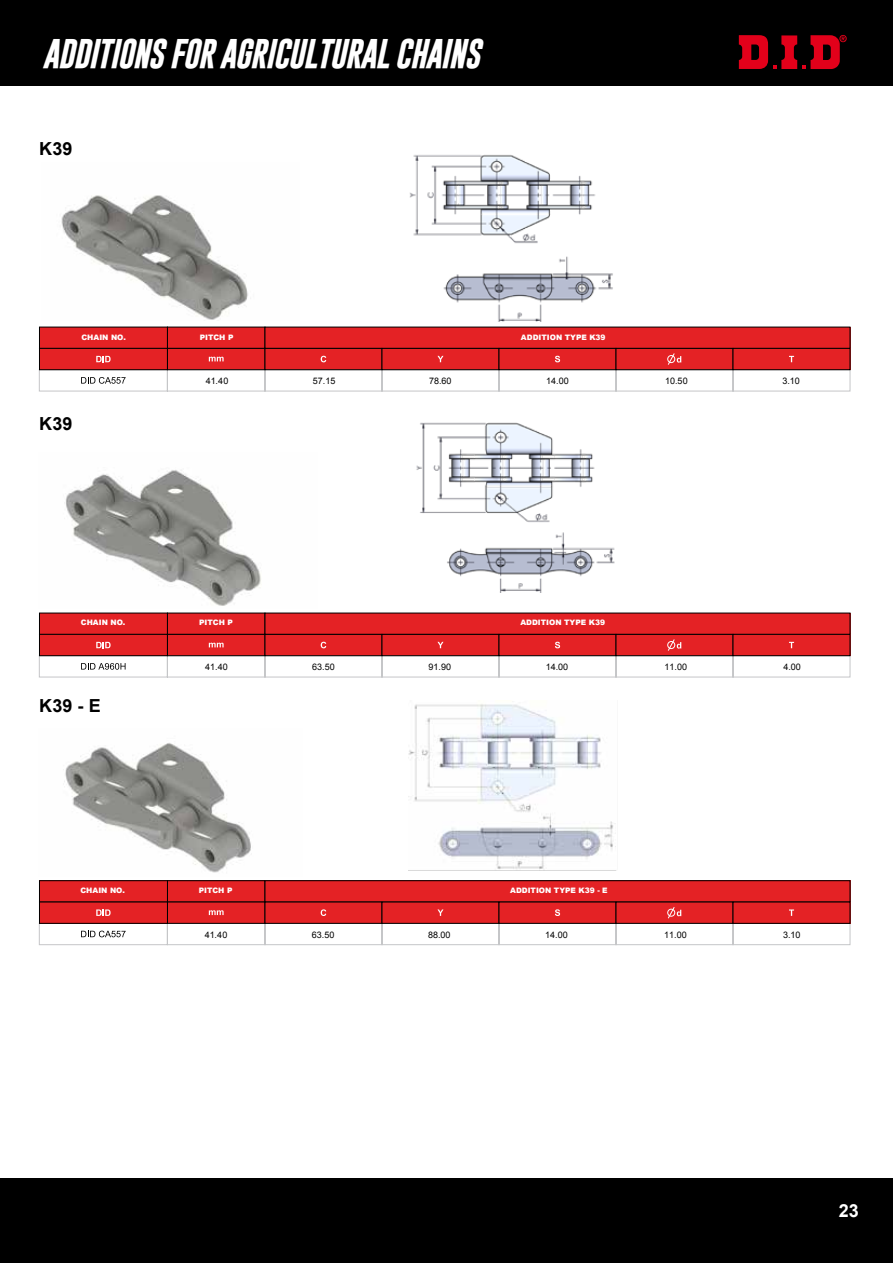
<style>
.page{position:relative;width:893px;height:1263px;background:#fff}
.page>*{position:absolute;margin:0;border:0;box-sizing:border-box;transform-origin:0 0}
.t1{font:italic 700 30px "Gobold";letter-spacing:-.03em;color:#fff}
.t2{font:700 18px "Arial";letter-spacing:.01em;color:#000}
.t3{font:700 18px "Arial";color:#fff}
.t4{font:9px "Arial";color:#000}
.t5{font:900 7.5px "Arial";color:#fff}
</style>
<div class="page">
<div style="left:0;top:1178px;width:893px;height:85px;background:#000"></div>
<div style="left:0;top:0;width:893px;height:86px;background:#000"></div>
<svg style="left:739px;top:35px;width:108px;height:34px"></svg>
<div style="left:39px;top:327px;width:128px;height:21px;background:#e42225"></div>
<div style="left:39px;top:348px;width:128px;height:22px;background:#e42225"></div>
<div style="left:39px;top:348px;width:129px;height:22px;border:1px solid #000"></div>
<div style="left:167px;top:327px;width:98px;height:21px;background:#e42225"></div>
<div style="left:265px;top:327px;width:585px;height:21px;background:#e42225"></div>
<div style="left:167px;top:348px;width:98px;height:22px;background:#e42225;border:1px solid #000"></div>
<div style="left:265px;top:348px;width:117px;height:22px;background:#e42225;border:1px solid #000"></div>
<div style="left:382px;top:348px;width:117px;height:22px;background:#e42225;border:1px solid #000"></div>
<div style="left:499px;top:348px;width:117px;height:22px;background:#e42225;border:1px solid #000"></div>
<div style="left:616px;top:348px;width:117px;height:22px;background:#e42225;border:1px solid #000"></div>
<div style="left:733px;top:348px;width:117px;height:22px;background:#e42225"></div>
<div style="left:733px;top:348px;width:117px;height:22px;border:1px solid #000"></div>
<svg style="left:39px;top:352px;width:811px;height:39px"></svg>
<div style="left:39px;top:613px;width:128px;height:21px;background:#e42225"></div>
<div style="left:39px;top:634px;width:128px;height:22px;background:#e42225"></div>
<div style="left:39px;top:634px;width:129px;height:22px;border:1px solid #000"></div>
<div style="left:167px;top:613px;width:98px;height:21px;background:#e42225"></div>
<div style="left:265px;top:613px;width:585px;height:21px;background:#e42225"></div>
<div style="left:167px;top:634px;width:98px;height:22px;background:#e42225;border:1px solid #000"></div>
<div style="left:265px;top:634px;width:117px;height:22px;background:#e42225;border:1px solid #000"></div>
<div style="left:382px;top:634px;width:117px;height:22px;background:#e42225;border:1px solid #000"></div>
<div style="left:499px;top:634px;width:117px;height:22px;background:#e42225;border:1px solid #000"></div>
<div style="left:616px;top:634px;width:117px;height:22px;background:#e42225;border:1px solid #000"></div>
<div style="left:733px;top:634px;width:117px;height:22px;background:#e42225"></div>
<div style="left:733px;top:634px;width:117px;height:22px;border:1px solid #000"></div>
<svg style="left:39px;top:638px;width:811px;height:39px"></svg>
<div style="left:167px;top:881px;width:98px;height:21px;background:#e42225"></div>
<div style="left:167px;top:880px;width:98px;height:22px;border:1px solid #000"></div>
<div style="left:265px;top:881px;width:585px;height:21px;background:#e42225"></div>
<div style="left:265px;top:880px;width:585px;height:22px;border:1px solid #000"></div>
<div style="left:167px;top:901px;width:98px;height:23px;background:linear-gradient(to right,#e42225,#e42225)"></div>
<div style="left:265px;top:901px;width:117px;height:23px;background:linear-gradient(to right,#e42225,#e42225)"></div>
<div style="left:382px;top:901px;width:117px;height:23px;background:linear-gradient(to right,#e42225,#e42225)"></div>
<div style="left:499px;top:901px;width:117px;height:23px;background:linear-gradient(to right,#e42225,#e42225)"></div>
<div style="left:616px;top:901px;width:117px;height:23px;background:linear-gradient(to right,#e42225,#e42225)"></div>
<div style="left:733px;top:902px;width:117px;height:21px;background:#e42225"></div>
<div style="left:39px;top:881px;width:128px;height:21px;background:#e42225"></div>
<div style="left:39px;top:880px;width:129px;height:22px;border:1px solid #000"></div>
<div style="left:39px;top:902px;width:128px;height:21px;background:#e42225"></div>
<svg style="left:39px;top:906px;width:811px;height:39px"></svg>
<img style="left:61px;top:195px;width:187px;height:125px">
<img style="left:409px;top:155px;width:204px;height:167px">
<img style="left:64px;top:470px;width:197px;height:136px">
<img style="left:416px;top:422px;width:199px;height:171px">
<img style="left:63px;top:743px;width:188px;height:130px">
<img style="left:409px;top:704px;width:208px;height:167px">
<h1 class="t1" style="left:43px;top:34px;width:439px">ADDITIONS FOR AGRICULTURAL CHAINS</h1>
<h2 class="t2" style="left:39px;top:136px;width:35px">K39</h2>
<p class="t5" style="left:81px;top:331px;width:46px">CHAIN NO.</p>
<p class="t5" style="left:200px;top:331px;width:35px">PITCH P</p>
<p class="t5" style="left:521px;top:331px;width:86px">ADDITION TYPE K39</p>
<p class="t4" style="left:313px;top:375px;width:24px">57.15</p>
<p class="t4" style="left:429px;top:375px;width:24px">78.60</p>
<p class="t4" style="left:546px;top:375px;width:24px">14.00</p>
<p class="t4" style="left:665px;top:375px;width:24px">10.50</p>
<p class="t4" style="left:782px;top:375px;width:19px">3.10</p>
<p class="t4" style="left:206px;top:375px;width:24px">41.40</p>
<h2 class="t2" style="left:39px;top:411px;width:35px">K39</h2>
<p class="t5" style="left:81px;top:617px;width:46px">CHAIN NO.</p>
<p class="t5" style="left:199px;top:617px;width:35px">PITCH P</p>
<p class="t5" style="left:520px;top:617px;width:86px">ADDITION TYPE K39</p>
<p class="t4" style="left:312px;top:660px;width:24px">63.50</p>
<p class="t4" style="left:429px;top:660px;width:24px">91.90</p>
<p class="t4" style="left:546px;top:660px;width:24px">14.00</p>
<p class="t4" style="left:665px;top:660px;width:24px">11.00</p>
<p class="t4" style="left:783px;top:660px;width:19px">4.00</p>
<p class="t4" style="left:205px;top:660px;width:24px">41.40</p>
<h2 class="t2" style="left:39px;top:693px;width:63px">K39 - E</h2>
<p class="t5" style="left:80px;top:885px;width:46px">CHAIN NO.</p>
<p class="t5" style="left:199px;top:885px;width:35px">PITCH P</p>
<p class="t5" style="left:510px;top:885px;width:99px">ADDITION TYPE K39 - E</p>
<p class="t4" style="left:312px;top:928px;width:24px">63.50</p>
<p class="t4" style="left:428px;top:928px;width:24px">88.00</p>
<p class="t4" style="left:545px;top:928px;width:24px">14.00</p>
<p class="t4" style="left:664px;top:928px;width:24px">11.00</p>
<p class="t4" style="left:783px;top:928px;width:19px">3.10</p>
<p class="t4" style="left:205px;top:928px;width:24px">41.40</p>
<h2 class="t3" style="left:839px;top:1197px;width:22px">23</h2>
</div>
